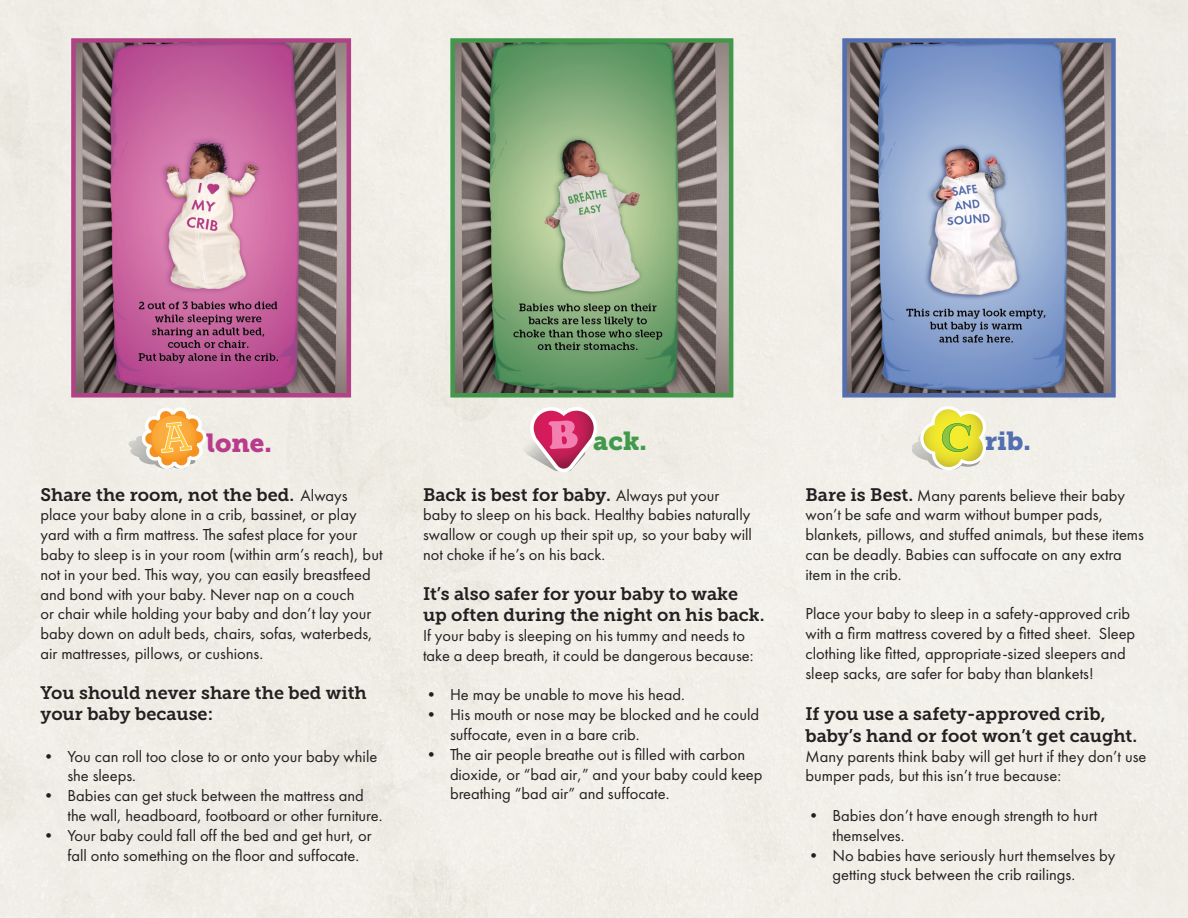
<style>
.page{position:relative;width:1188px;height:918px;background:#fff}
.page>*{position:absolute;margin:0;border:0;box-sizing:border-box;transform-origin:0 0}
.t1{font:25.95px "Museo Slab 900";color:#b93b8c}
.t2{font:25.95px "Museo Slab 900";color:#42994b}
.t3{font:25.95px "Museo Slab 900";color:#536fb0}
.t4{font:18px/21.6px "Museo Slab 700";color:#231f20}
.t5{font:16.5px/19.8px "Futura PT";color:#231f20}
.s1{font-family:"Futura PT";font-size:16.5px}
.s2{font-family:"Museo Slab 700";font-size:18px}
</style>
<div class="page">
<img style="left:76px;top:43px;width:270px;height:350px">
<div style="left:71px;top:38px;width:280px;height:360px;border:4px solid #b14286"></div>
<img style="left:455px;top:43px;width:273px;height:350px">
<div style="left:450px;top:38px;width:283px;height:360px;border:4px solid #42994b"></div>
<img style="left:847px;top:43px;width:264px;height:350px">
<div style="left:842px;top:38px;width:274px;height:360px;border:4px solid #536fb0"></div>
<svg style="left:129px;top:407px;width:77px;height:62px;background:#f2cc97"></svg>
<svg style="left:523px;top:407px;width:74px;height:65px;background:#de90a9"></svg>
<svg style="left:912px;top:406px;width:74px;height:64px;background:#e2e286"></svg>
<h1 class="t1" style="left:206px;top:428px;width:67px">lone.</h1>
<h1 class="t2" style="left:593px;top:426px;width:55px">ack.</h1>
<h1 class="t3" style="left:985px;top:426px;width:47px">rib.</h1>
<p class="t4" style="left:40px;top:484px;width:309px">Share the room, not the bed. <span class="s1">Always</span></p>
<p class="t5" style="left:40px;top:505px;width:344px">place your baby alone in a crib, bassinet, or play yard with a firm mattress. The safest place for your baby to sleep is in your room (within arm’s reach), but not in your bed. This way, you can easily breastfeed and bond with your baby. Never nap on a couch<br>or chair while holding your baby and don’t lay your baby down on adult beds, chairs, sofas, waterbeds, air mattresses, pillows, or cushions.</p>
<p class="t4" style="left:40px;top:682px;width:328px">You should never share the bed with your baby because:</p>
<p class="t5" style="left:68px;top:746px;width:311px;text-indent:-27px">• You can roll too close to or onto your baby while she sleeps.</p>
<p class="t5" style="left:68px;top:786px;width:317px;text-indent:-27px">• Babies can get stuck between the mattress and the wall, headboard, footboard or other furniture.</p>
<p class="t5" style="left:68px;top:825px;width:306px;text-indent:-27px">• Your baby could fall off the bed and get hurt, or fall onto something on the floor and suffocate.</p>
<p class="t4" style="left:423px;top:484px;width:298px">Back is best for baby. <span class="s1">Always put your</span></p>
<p class="t5" style="left:423px;top:505px;width:330px;text-align:justify">baby to sleep on his back. Healthy babies naturally swallow or cough up their spit up, so your baby will not choke if he’s on his back.</p>
<p class="t4" style="left:423px;top:583px;width:343px">It’s also safer for your baby to wake up often during the night on his back.</p>
<p class="t5" style="left:423px;top:626px;width:332px">If your baby is sleeping on his tummy and needs to take a deep breath, it could be dangerous because:</p>
<p class="t5" style="left:423px;top:685px;width:263px">• He may be unable to move his head.</p>
<p class="t5" style="left:450px;top:705px;width:311px;text-indent:-27px">• His mouth or nose may be blocked and he could suffocate, even in a bare crib.</p>
<p class="t5" style="left:450px;top:744px;width:314px;text-indent:-27px">• The air people breathe out is filled with carbon dioxide, or “bad air,” and your baby could keep breathing “bad air” and suffocate.</p>
<p class="t5" style="left:806px;top:485px;width:340px"><span class="s2">Bare is Best.</span> Many parents believe their baby won’t be safe and warm without bumper pads, blankets, pillows, and stuffed animals, but these items can be deadly. Babies can suffocate on any extra item in the crib.</p>
<p class="t5" style="left:806px;top:604px;width:331px">Place your baby to sleep in a safety-approved crib with a firm mattress covered by a fitted sheet. Sleep clothing like fitted, appropriate-sized sleepers and sleep sacks, are safer for baby than blankets!</p>
<p class="t4" style="left:806px;top:703px;width:333px">If you use a safety-approved crib, baby’s hand or foot won’t get caught.</p>
<p class="t5" style="left:806px;top:746px;width:342px">Many parents think baby will get hurt if they don’t use bumper pads, but this isn’t true because:</p>
<p class="t5" style="left:832px;top:806px;width:266px;text-indent:-27px">• Babies don’t have enough strength to hurt themselves.</p>
<p class="t5" style="left:832px;top:845px;width:284px;text-indent:-27px">• No babies have seriously hurt themselves by getting stuck between the crib railings.</p>
</div>
